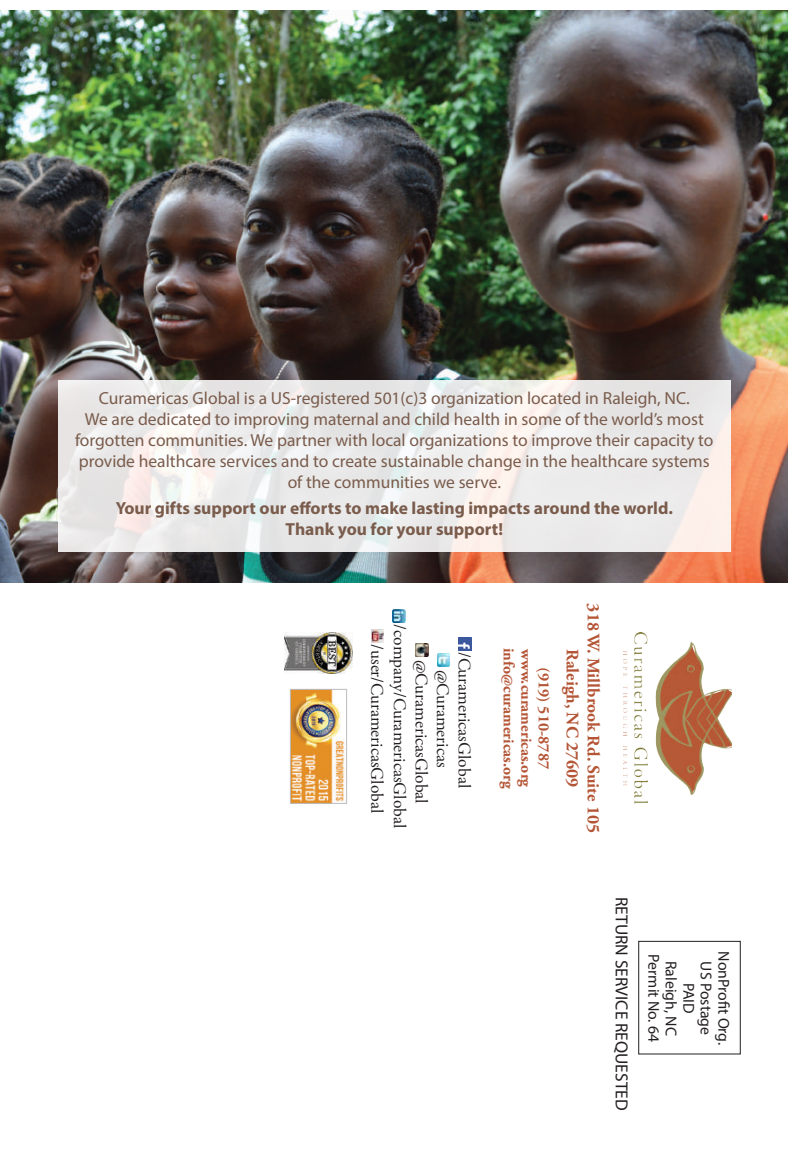
<style>
.page{position:relative;width:788px;height:1166px;background:#fff}
.page>*{position:absolute;margin:0;border:0;box-sizing:border-box;transform-origin:0 0}
.t1{font:17.5px/21px "Myriad Pro";color:#7a5c4c;text-align:center}
.t2{font:17.5px "Adobe Garamond Pro";color:#231f20}
.t3{font:700 17.5px/21px "Myriad Pro";color:#7a5c4c;text-align:center}
.t4{font:700 17.5px/21px "Adobe Garamond Pro";color:#b45536;text-align:center}
.t5{font:17.5px "Myriad Pro";color:#231f20}
.t6{font:700 15.75px "Adobe Garamond Pro";color:#b45536}
.t7{font:15.75px/17.5px "Myriad Pro";color:#231f20;text-align:center}
</style>
<div class="page">
<img style="left:0;top:10px;width:788px;height:572px">
<div style="left:638px;top:941px;width:102px;height:113px;border:1px solid #231f20"></div>
<img style="left:285px;top:633px;width:67px;height:40px">
<img style="left:292px;top:691px;width:52px;height:110px">
<div style="left:290px;top:689px;width:56px;height:114px;border:1px solid #bcbdc0"></div>
<svg style="left:458px;top:637px;width:13px;height:13px"></svg>
<svg style="left:415px;top:643px;width:13px;height:13px"></svg>
<svg style="left:437px;top:653px;width:13px;height:13px"></svg>
<svg style="left:371px;top:629px;width:13px;height:13px"></svg>
<svg style="left:392px;top:609px;width:13px;height:13px"></svg>
<svg style="left:58px;top:380px;width:672px;height:171px;fill:#ebeaea"></svg>
<img style="left:623px;top:632px;width:108px;height:171px">
<p class="t1" style="left:75px;top:387px;width:640px">Curamericas Global is a US-registered 501(c)3 organization located in Raleigh, NC.<br>We are dedicated to improving maternal and child health in some of the world’s most forgotten communities. We partner with local organizations to improve their capacity to provide healthcare services and to create sustainable change in the healthcare systems of the communities we serve.</p>
<p class="t3" style="left:116px;top:497px;width:558px">Your gifts support our efforts to make lasting impacts around the world.<br>Thank you for your support!</p>
<p class="t2" style="left:410px;top:624px;width:205px;rotate:90deg">/company/CuramericasGlobal</p>
<p class="t2" style="left:387px;top:644px;width:171px;rotate:90deg">/user/CuramericasGlobal</p>
<p class="t2" style="left:474px;top:652px;width:138px;rotate:90deg">/CuramericasGlobal</p>
<p class="t2" style="left:431px;top:660px;width:145px;rotate:90deg">@CuramericasGlobal</p>
<p class="t2" style="left:453px;top:669px;width:99px;rotate:90deg">@Curamericas</p>
<p class="t6" style="left:518px;top:648px;width:143px;rotate:90deg">info@curamericas.org</p>
<p class="t6" style="left:535px;top:649px;width:139px;rotate:90deg">www.curamericas.org</p>
<p class="t6" style="left:553px;top:667px;width:103px;rotate:90deg">(919) 510-8787</p>
<p class="t4" style="left:603px;top:603px;width:231px;rotate:90deg">318 W. Millbrook Rd. Suite 105<br>Raleigh, NC 27609</p>
<p class="t5" style="left:632px;top:896px;width:215px;rotate:90deg">RETURN SERVICE REQUESTED</p>
<p class="t7" style="left:732px;top:951px;width:96px;rotate:90deg">NonProfit Org.<br>US Postage<br>PAID<br>Raleigh, NC<br>Permit No. 64</p>
</div>
